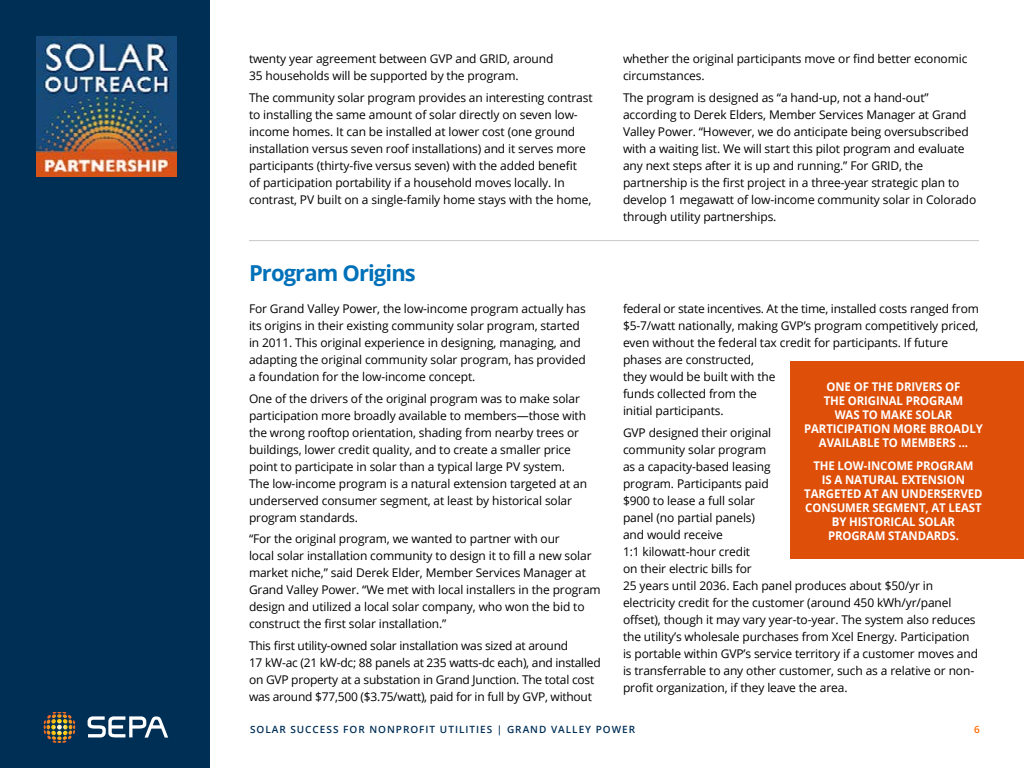
<style>
.page{position:relative;width:1024px;height:768px;background:#fff}
.page>*{position:absolute;margin:0;border:0;box-sizing:border-box;transform-origin:0 0}
.Subhead-Body_2{font:700 22px "Open Sans";letter-spacing:-.04em;color:#0071b9}
.Body{font:12px/17px "Open Sans";letter-spacing:-.01em;color:#000}
.Sidebar_2{font:700 12px/14px "Open Sans";letter-spacing:-.01em;color:#fff;text-align:center;scale:.95 1}
.t1{font:600 10px "Open Sans";letter-spacing:.1em;color:#002f56}
.t2{font:600 10px "Open Sans";color:#ff6b00}
</style>
<div class="page">
<div style="left:0;top:0;width:210px;height:768px;background:#002f56"></div>
<img style="left:36px;top:36px;width:141px;height:141px">
<svg style="left:44px;top:712px;width:31px;height:18px"></svg>
<svg style="left:88px;top:716px;width:80px;height:22px"></svg>
<hr style="left:249px;top:240px;width:730px;height:1px;background:#cac8c8">
<div style="left:790px;top:361px;width:234px;height:198px;background:#de4f09"></div>
<p class="Body" style="left:249px;top:50px;width:306px">twenty year agreement between GVP and GRID, around<br>35 households will be supported by the program.</p>
<p class="Body" style="left:249px;top:88px;width:345px">The community solar program provides an interesting contrast to installing the same amount of solar directly on seven low&shy;income homes. It can be installed at lower cost (one ground installation versus seven roof installations) and it serves more participants (thirty-five versus seven) with the added benefit<br>of participation portability if a household moves locally. In contrast, PV built on a single-family home stays with the home,</p>
<p class="Subhead-Body_2" style="left:249px;top:258px;width:168px">Program Origins</p>
<p class="Body" style="left:249px;top:300px;width:338px">For Grand Valley Power, the low-income program actually has its origins in their existing community solar program, started in 2011. This original experience in designing, managing, and adapting the original community solar program, has provided a foundation for the low-income concept.</p>
<p class="Body" style="left:249px;top:389px;width:340px">One of the drivers of the original program was to make solar participation more broadly available to members—those with the wrong rooftop orientation, shading from nearby trees or buildings, lower credit quality, and to create a smaller price point to participate in solar than a typical large PV system.<br>The low-income program is a natural extension targeted at an underserved consumer segment, at least by historical solar program standards.</p>
<p class="Body" style="left:249px;top:530px;width:353px">“For the original program, we wanted to partner with our<br>local solar installation community to design it to fill a new solar market niche,” said Derek Elder, Member Services Manager at Grand Valley Power. “We met with local installers in the program design and utilized a local solar company, who won the bid to construct the first solar installation.”</p>
<p class="Body" style="left:249px;top:636px;width:353px">This first utility-owned solar installation was sized at around<br>17 kW-ac (21 kW-dc; 88 panels at 235 watts-dc each), and installed on GVP property at a substation in Grand Junction. The total cost was around $77,500 ($3.75/watt), paid for in full by GVP, without</p>
<p class="Body" style="left:623px;top:50px;width:346px">whether the original participants move or find better economic circumstances.</p>
<p class="Body" style="left:623px;top:88px;width:355px">The program is designed as “a hand-up, not a hand-out” according to Derek Elders, Member Services Manager at Grand Valley Power. “However, we do anticipate being oversubscribed with a waiting list. We will start this pilot program and evaluate any next steps after it is up and running.” For GRID, the partnership is the first project in a three-year strategic plan to develop 1 megawatt of low-income community solar in Colorado through utility partnerships.</p>
<p class="Body" style="left:623px;top:300px;width:358px">federal or state incentives. At the time, installed costs ranged from $5-7/watt nationally, making GVP’s program competitively priced, even without the federal tax credit for participants. If future phases are constructed,<br>they would be built with the<br>funds collected from the<br>initial participants.</p>
<p class="Body" style="left:623px;top:423px;width:357px">GVP designed their original<br>community solar program<br>as a capacity-based leasing<br>program. Participants paid<br>$900 to lease a full solar<br>panel (no partial panels)<br>and would receive<br>1:1 kilowatt-hour credit<br>on their electric bills for<br>25 years until 2036. Each panel produces about $50/yr in electricity credit for the customer (around 450 kWh/yr/panel offset), though it may vary year-to-year. The system also reduces the utility’s wholesale purchases from Xcel Energy. Participation is portable within GVP’s service territory if a customer moves and is transferrable to any other customer, such as a relative or non&shy;profit organization, if they leave the area.</p>
<p class="Sidebar_2" style="left:804px;top:379px;width:190px">ONE OF THE DRIVERS OF<br>THE ORIGINAL PROGRAM<br>WAS TO MAKE SOLAR<br>PARTICIPATION MORE BROADLY<br>AVAILABLE TO MEMBERS ...</p>
<p class="Sidebar_2" style="left:804px;top:458px;width:189px">THE LOW-INCOME PROGRAM<br>IS A NATURAL EXTENSION<br>TARGETED AT AN UNDERSERVED<br>CONSUMER SEGMENT, AT LEAST<br>BY HISTORICAL SOLAR<br>PROGRAM STANDARDS.</p>
<p class="t1" style="left:250px;top:723px;width:387px">SOLAR SUCCESS FOR NONPROFIT UTILITIES | GRAND VALLEY POWER</p>
<p class="t2" style="left:974px;top:723px;width:7px">6</p>
</div>
